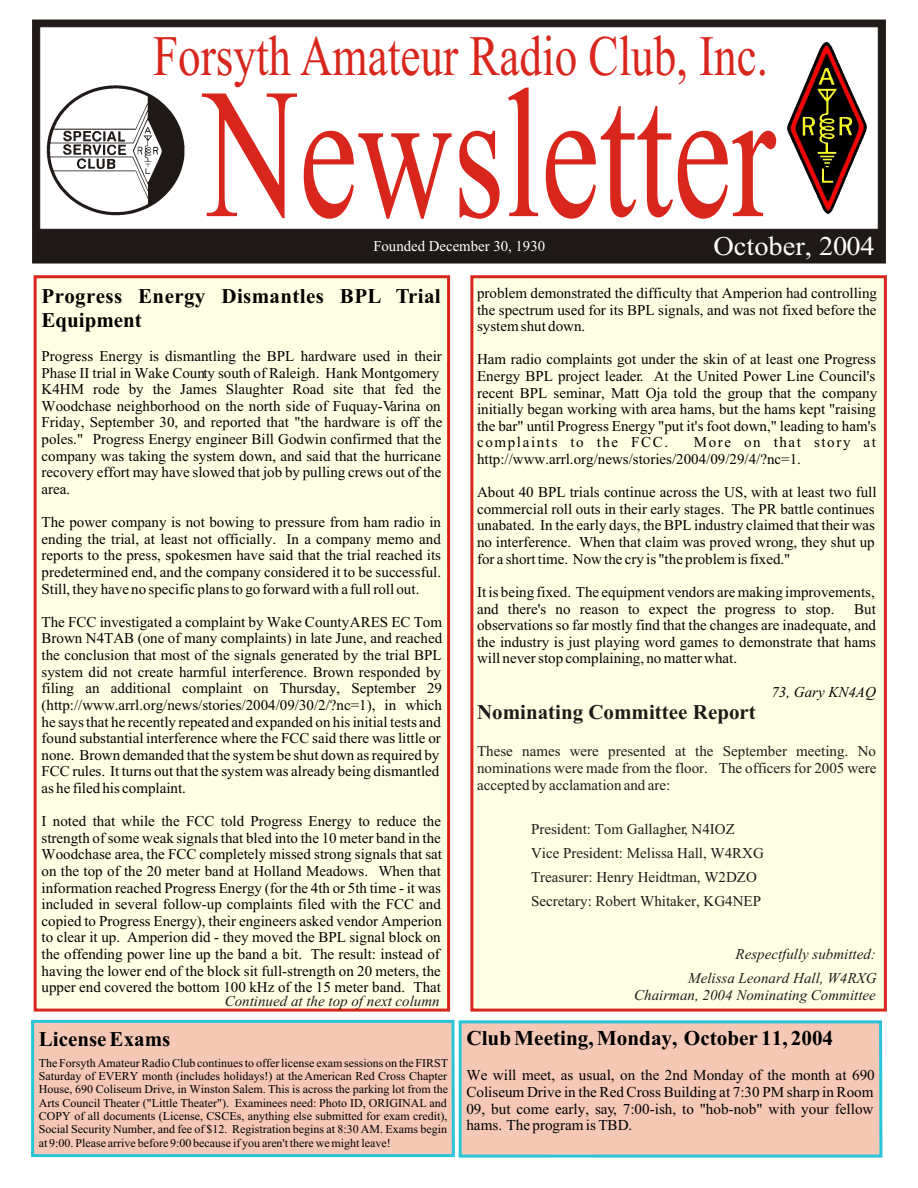
<style>
.page{position:relative;width:918px;height:1188px;background:#fff}
.page>*{position:absolute;margin:0;border:0;box-sizing:border-box;transform-origin:0 0}
.t1{font:185.25px "Times New Roman";color:#d9261c;scale:.71 1}
.t2{font:57.15px "Times New Roman";color:#d9261c;scale:.79 1}
.t3{font:27px "Times New Roman";color:#fff;scale:1.05 1}
.t4{font:700 21.15px "Times New Roman";color:#000}
.t5{font:700 21px/23.2px "Times New Roman";letter-spacing:.015em;color:#000}
.t6{font:700 21px "Times New Roman";color:#1f1a17}
.t7{font:15.15px/16.8px "Times New Roman";color:#000;text-align:justify}
.t8{font:15px/16.6px "Times New Roman";color:#000}
.t9{font:15px/24px "Times New Roman";color:#1f1a17;text-align:justify}
.t10{font:italic 15px/24px "Times New Roman";color:#1f1a17;text-align:right}
.t11{font:15px "Times New Roman";color:#fff}
.t12{font:italic 15px "Times New Roman";color:#000}
.t13{font:12px/13.4px "Times New Roman";color:#000;text-align:justify}
</style>
<div class="page">
<svg style="left:458px;top:1020px;width:425px;height:138px;background:#e9c7b7"></svg>
<svg style="left:31px;top:1019px;width:424px;height:139px;background:#e9c7b8"></svg>
<div style="left:32px;top:20px;width:854px;height:243px;background:#1f1a17;border:1px solid #1f1a17"></div>
<div style="left:40px;top:27px;width:838px;height:202px;background:#fff"></div>
<img style="left:47px;top:85px;width:138px;height:131px">
<img style="left:787px;top:42px;width:80px;height:172px">
<div style="left:34px;top:275px;width:416px;height:737px;background:#ffffe3;border:3px solid #d9261c"></div>
<div style="left:470px;top:275px;width:417px;height:737px;background:#ffffe3;border:3px solid #d9261c"></div>
<h2 class="t2" style="left:153px;top:36px;width:780px">Forsyth Amateur Radio Club, Inc.</h2>
<h1 class="t1" style="left:204px;top:88px;width:807px">Newsletter</h1>
<p class="t11" style="left:373px;top:241px;width:173px">Founded December 30, 1930</p>
<h3 class="t3" style="left:713px;top:236px;width:155px">October, 2004</h3>
<h3 class="t5" style="left:42px;top:287px;width:401px">Progress Energy Dismantles BPL Trial<br>Equipment</h3>
<p class="t8" style="left:42px;top:349px;width:402px">Progress Energy is dismantling the BPL hardware used in their Phase II trial in Wake County south of Raleigh. Hank Montgomery K4HM rode by the James Slaughter Road site that fed the Woodchase neighborhood on the north side of Fuquay-Varina on Friday, September 30, and reported that "the hardware is off the poles." Progress Energy engineer Bill Godwin confirmed that the company was taking the system down, and said that the hurricane recovery effort may have slowed that job by pulling crews out of the area.</p>
<p class="t8" style="left:42px;top:515px;width:401px;text-align:justify">The power company is not bowing to pressure from ham radio in ending the trial, at least not officially. In a company memo and reports to the press, spokesmen have said that the trial reached its predetermined end, and the company considered it to be successful.<br>Still, they have no specific plans to go forward with a full roll out.</p>
<p class="t8" style="left:42px;top:615px;width:402px">The FCC investigated a complaint by Wake County ARES EC Tom Brown N4TAB (one of many complaints) in late June, and reached the conclusion that most of the signals generated by the trial BPL system did not create harmful interference. Brown responded by filing an additional complaint on Thursday, September 29 (http://www.arrl.org/news/stories/2004/09/30/2/?nc=1), in which he says that he recently repeated and expanded on his initial tests and found substantial interference where the FCC said there was little or none. Brown demanded that the system be shut down as required by FCC rules. It turns out that the system was already being dismantled as he filed his complaint.</p>
<p class="t8" style="left:42px;top:814px;width:402px">I noted that while the FCC told Progress Energy to reduce the strength of some weak signals that bled into the 10 meter band in the Woodchase area, the FCC completely missed strong signals that sat on the top of the 20 meter band at Holland Meadows. When that information reached Progress Energy (for the 4th or 5th time - it was included in several follow-up complaints filed with the FCC and copied to Progress Energy), their engineers asked vendor Amperion to clear it up. Amperion did - they moved the BPL signal block on the offending power line up the band a bit. The result: instead of having the lower end of the block sit full-strength on 20 meters, the upper end covered the bottom 100 kHz of the 15 meter band. That</p>
<p class="t10" style="left:225px;top:991px;width:216px">Continued at the top of next column</p>
<h3 class="t5" style="left:39px;top:1029px;width:133px">License Exams</h3>
<p class="t13" style="left:39px;top:1057px;width:411px">The Forsyth Amateur Radio Club continues to offer license exam sessions on the FIRST Saturday of EVERY month (includes holidays!) at the American Red Cross Chapter House, 690 Coliseum Drive, in Winston Salem. This is across the parking lot from the Arts Council Theater ("Little Theater"). Examinees need: Photo ID, ORIGINAL and COPY of all documents (License, CSCEs, anything else submitted for exam credit), Social Security Number, and fee of $12. Registration begins at 8:30 AM. Exams begin at 9:00. Please arrive before 9:00 because if you aren't there we might leave!</p>
<p class="t8" style="left:477px;top:286px;width:402px;text-align:justify">problem demonstrated the difficulty that Amperion had controlling the spectrum used for its BPL signals, and was not fixed before the system shut down.</p>
<p class="t8" style="left:477px;top:352px;width:402px">Ham radio complaints got under the skin of at least one Progress Energy BPL project leader. At the United Power Line Council's recent BPL seminar, Matt Oja told the group that the company initially began working with area hams, but the hams kept "raising the bar" until Progress Energy "put it's foot down," leading to ham's complaints to the FCC.</p>
<p class="t8" style="left:477px;top:436px;width:400px;text-indent:217px">More on that story at http://www.arrl.org/news/stories/2004/09/29/4/?nc=1.</p>
<p class="t8" style="left:477px;top:485px;width:401px">About 40 BPL trials continue across the US, with at least two full commercial roll outs in their early stages. The PR battle continues unabated. In the early days, the BPL industry claimed that their was no interference. When that claim was proved wrong, they shut up for a short time. Now the cry is "the problem is fixed."</p>
<p class="t8" style="left:477px;top:585px;width:399px">It is being fixed. The equipment vendors are making improvements, and there's no reason to expect the progress to stop.</p>
<p class="t8" style="left:477px;top:602px;width:400px;text-align:justify;text-indent:377px">But observations so far mostly find that the changes are inadequate, and the industry is just playing word games to demonstrate that hams will never stop complaining, no matter what.</p>
<p class="t12" style="left:771px;top:686px;width:106px">73, Gary KN4AQ</p>
<h3 class="t6" style="left:477px;top:704px;width:280px">Nominating Committee Report</h3>
<p class="t9" style="left:477px;top:745px;width:401px;line-height:16.6px">These names were presented at the September meeting. No nominations were made from the floor. The officers for 2005 were accepted by acclamation and are:</p>
<p class="t9" style="left:531px;top:818px;width:234px;text-align:left">President: Tom Gallagher, N4IOZ Vice President: Melissa Hall, W4RXG Treasurer: Henry Heidtman, W2DZO Secretary: Robert Whitaker, KG4NEP</p>
<p class="t10" style="left:688px;top:943px;width:190px">Respectfully submitted:<br>Melissa Leonard Hall, W4RXG</p>
<p class="t10" style="left:634px;top:984px;width:243px">Chairman, 2004 Nominating Committee</p>
<h3 class="t4" style="left:466px;top:1031px;width:368px">Club Meeting, Monday, October 11, 2004</h3>
<p class="t7" style="left:466px;top:1068px;width:410px">We will meet, as usual, on the 2nd Monday of the month at 690<br>Coliseum Drive in the Red Cross Building at 7:30 PM sharp in Room 09, but come early, say, 7:00-ish, to "hob-nob" with your fellow hams. The program is TBD.</p>
</div>
